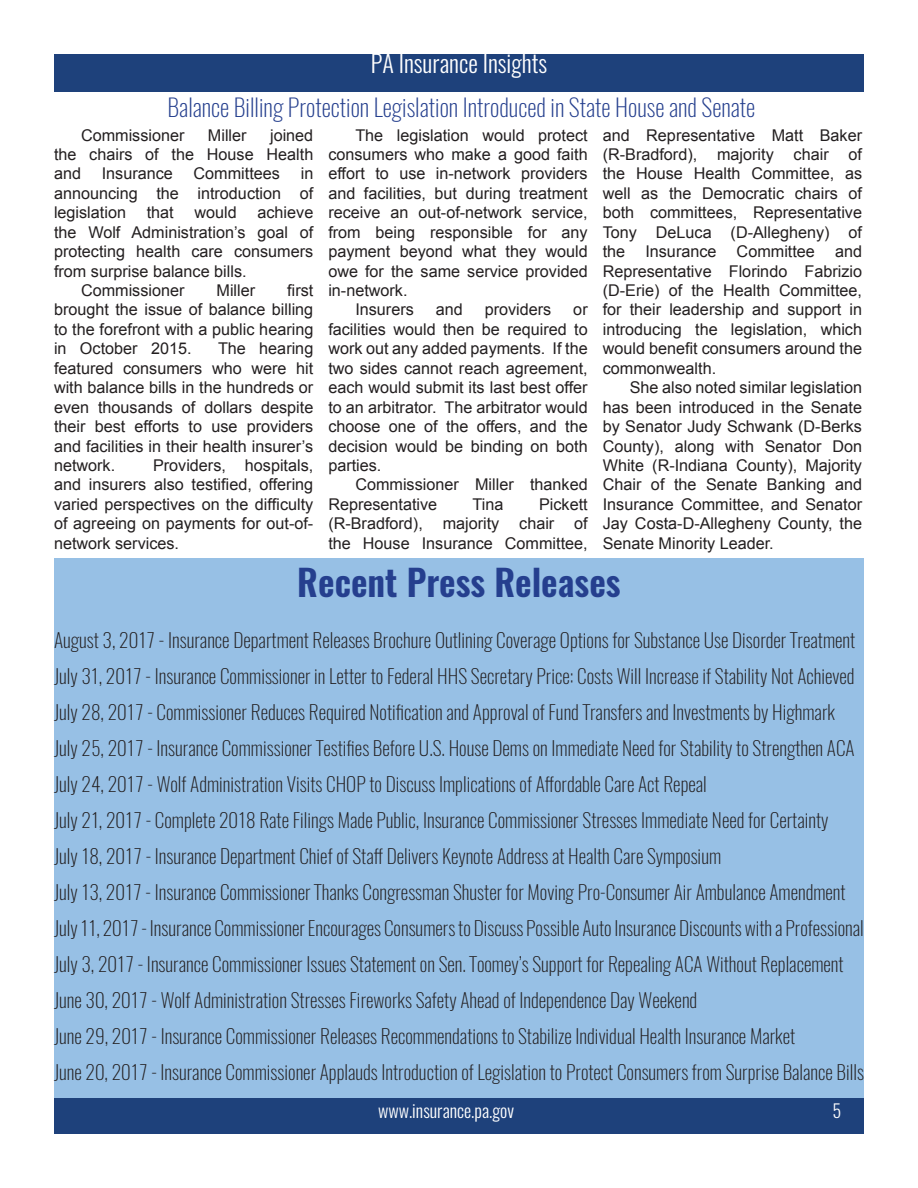
<style>
.page{position:relative;width:918px;height:1188px;background:#fff}
.page>*{position:absolute;margin:0;border:0;box-sizing:border-box;transform-origin:0 0}
.t1{font:600 36px "Oswald";color:#253f8e}
.t2{font:200 24px "Oswald";color:#253f8e}
.t3{font:300 24px "Oswald";color:#fff}
.t4{font:200 19.5px "Oswald";color:#231f20}
.t5{font:300 18px "Oswald";color:#fff}
.t6{font:16.2px/19.5px "Arial";color:#231f20;text-align:justify}
</style>
<div class="page">
<div style="left:54px;top:1098px;width:810px;height:36px;background:#1e417b"></div>
<div style="left:54px;top:610px;width:810px;height:488px;background:#97c0e5"></div>
<div style="left:54px;top:558px;width:810px;height:58px;background:#97c0e5"></div>
<div style="left:54px;top:54px;width:810px;height:38px;background:#1e417b"></div>
<p class="t3" style="left:371px;top:47px;width:178px">PA Insurance Insights</p>
<p class="t2" style="left:168px;top:91px;width:589px">Balance Billing Protection Legislation Introduced in State House and Senate</p>
<p class="t6" style="left:81px;top:125px;width:105px">Commissioner</p>
<p class="t6" style="left:208px;top:125px;width:40px">Miller</p>
<p class="t6" style="left:54px;top:125px;width:261px;text-indent:216px">joined the chairs of the House Health and</p>
<p class="t6" style="left:328px;top:125px;width:261px;text-indent:27px">The legislation would protect consumers who make a good faith effort to use in-network providers and facilities, but during treatment receive an out-of-network service, from being responsible for any payment beyond what they would owe for the same service provided in-network.</p>
<p class="t6" style="left:355px;top:300px;width:60px">Insurers</p>
<p class="t6" style="left:436px;top:300px;width:29px">and</p>
<p class="t6" style="left:485px;top:300px;width:68px">providers</p>
<p class="t6" style="left:603px;top:125px;width:261px">and Representative Matt Baker (R-Bradford), majority chair of the House Health Committee, as well as the Democratic chairs of both committees, Representative Tony DeLuca (D-Allegheny) of the Insurance Committee and Representative Florindo Fabrizio (D-Erie) of the Health Committee, for their leadership and support in introducing the legislation, which would benefit consumers around the commonwealth.</p>
<p class="t6" style="left:603px;top:378px;width:261px;text-indent:27px">She also noted similar legislation has been introduced in the Senate by Senator Judy Schwank (D-Berks County), along with Senator Don White (R-Indiana County), Majority Chair of the Senate Banking and Insurance Committee, and Senator Jay Costa-D-Allegheny County, the Senate Minority Leader.</p>
<p class="t6" style="left:102px;top:164px;width:73px">Insurance</p>
<p class="t6" style="left:194px;top:164px;width:88px">Committees</p>
<p class="t6" style="left:54px;top:164px;width:261px;text-indent:247px">in announcing the introduction of legislation</p>
<p class="t6" style="left:54px;top:203px;width:261px;text-indent:204px">achieve the Wolf Administration’s goal of protecting health care consumers from surprise balance bills.</p>
<p class="t6" style="left:81px;top:281px;width:105px">Commissioner</p>
<p class="t6" style="left:217px;top:281px;width:40px">Miller</p>
<p class="t6" style="left:147px;top:203px;width:29px">that</p>
<p class="t6" style="left:194px;top:203px;width:44px">would</p>
<p class="t6" style="left:54px;top:281px;width:261px;text-indent:233px">first brought the issue of balance billing to the forefront with a public hearing in October 2015.</p>
<p class="t6" style="left:328px;top:300px;width:261px;text-indent:245px">or facilities would then be required to work out any added payments. If the two sides cannot reach agreement, each would submit its last best offer to an arbitrator. The arbitrator would choose one of the offers, and the decision would be binding on both parties.</p>
<p class="t6" style="left:328px;top:475px;width:261px;text-indent:27px">Commissioner Miller thanked<br>Representative</p>
<p class="t6" style="left:54px;top:339px;width:261px;text-indent:164px">The hearing featured consumers who were hit with balance bills in the hundreds or even thousands of dollars despite their best efforts to use providers and facilities in their health insurer’s network.</p>
<p class="t6" style="left:54px;top:456px;width:261px;text-indent:99px">Providers, hospitals, and insurers also testified, offering varied perspectives on the difficulty of agreeing on payments for out-of&shy;network services.</p>
<p class="t6" style="left:328px;top:495px;width:261px;text-indent:211px">Pickett (R-Bradford), majority chair of the House Insurance Committee,</p>
<p class="t6" style="left:473px;top:495px;width:32px">Tina</p>
<p class="t1" style="left:297px;top:558px;width:325px">Recent Press Releases</p>
<p class="t4" style="left:54px;top:627px;width:803px">August 3, 2017 - Insurance Department Releases Brochure Outlining Coverage Options for Substance Use Disorder Treatment</p>
<p class="t4" style="left:54px;top:663px;width:802px">July 31, 2017 - Insurance Commissioner in Letter to Federal HHS Secretary Price: Costs Will Increase if Stability Not Achieved</p>
<p class="t4" style="left:54px;top:699px;width:783px">July 28, 2017 - Commissioner Reduces Required Notification and Approval of Fund Transfers and Investments by Highmark</p>
<p class="t4" style="left:54px;top:735px;width:802px">July 25, 2017 - Insurance Commissioner Testifies Before U.S. House Dems on Immediate Need for Stability to Strengthen ACA</p>
<p class="t4" style="left:54px;top:771px;width:654px">July 24, 2017 - Wolf Administration Visits CHOP to Discuss Implications of Affordable Care Act Repeal</p>
<p class="t4" style="left:54px;top:807px;width:776px">July 21, 2017 - Complete 2018 Rate Filings Made Public, Insurance Commissioner Stresses Immediate Need for Certainty</p>
<p class="t4" style="left:54px;top:843px;width:669px">July 18, 2017 - Insurance Department Chief of Staff Delivers Keynote Address at Health Care Symposium</p>
<p class="t4" style="left:54px;top:879px;width:793px">July 13, 2017 - Insurance Commissioner Thanks Congressman Shuster for Moving Pro-Consumer Air Ambulance Amendment</p>
<p class="t4" style="left:54px;top:915px;width:811px">July 11, 2017 - Insurance Commissioner Encourages Consumers to Discuss Possible Auto Insurance Discounts with a Professional</p>
<p class="t4" style="left:54px;top:951px;width:791px">July 3, 2017 - Insurance Commissioner Issues Statement on Sen. Toomey’s Support for Repealing ACA Without Replacement</p>
<p class="t4" style="left:54px;top:987px;width:645px">June 30, 2017 - Wolf Administration Stresses Fireworks Safety Ahead of Independence Day Weekend</p>
<p class="t4" style="left:54px;top:1023px;width:743px">June 29, 2017 - Insurance Commissioner Releases Recommendations to Stabilize Individual Health Insurance Market</p>
<p class="t4" style="left:54px;top:1059px;width:811px">June 20, 2017 - Insurance Commissioner Applauds Introduction of Legislation to Protect Consumers from Surprise Balance Bills</p>
<p class="t5" style="left:378px;top:1098px;width:138px">www.insurance.pa.gov</p>
<p class="t5" style="left:833px;top:1098px;width:10px">5</p>
</div>
